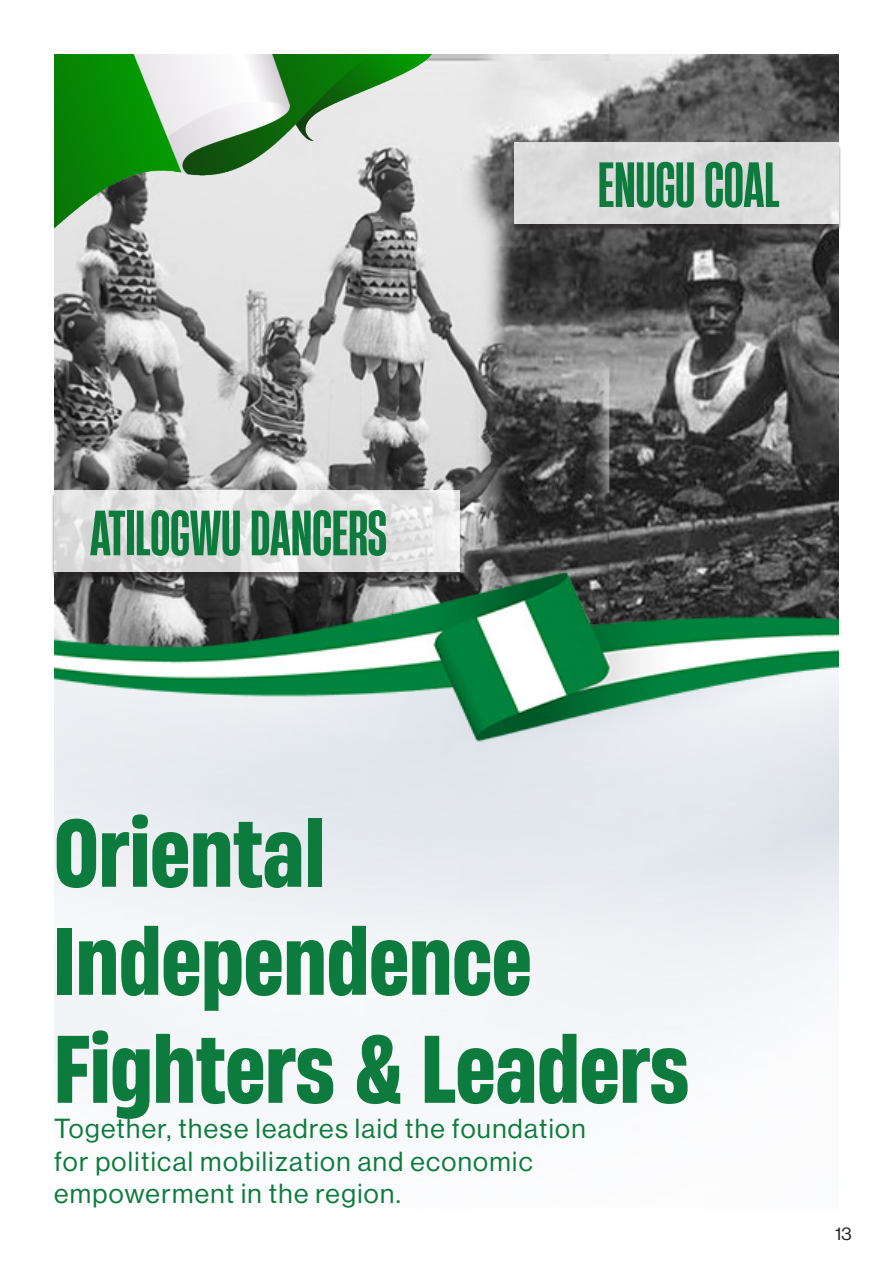
<style>
.page{position:relative;width:893px;height:1263px;background:#fff}
.page>*{position:absolute;margin:0;border:0;box-sizing:border-box;transform-origin:0 0}
.t1{font:700 90px "Heading Now Trial 56";color:#0e7b3e}
.t2{font:700 60px "Heading Now Trial 36";color:#0e7b3e}
.t3{font:27px/32.4px "Neue Haas Display";letter-spacing:.05em;color:#0e7b3e}
.t4{font:18px "Neue Haas Display";color:#231f20}
</style>
<div class="page">
<img style="left:54px;top:54px;width:785px;height:1045px">
<div style="left:51px;top:492px;width:411px;height:88px;background:#231f20;opacity:.75"></div>
<svg style="left:54px;top:491px;width:405px;height:81px;background:#e0e0e0"></svg>
<div style="left:512px;top:144px;width:330px;height:88px;background:#231f20;opacity:.75"></div>
<div style="left:515px;top:143px;width:324px;height:81px;background:#ddd"></div>
<img style="left:54px;top:54px;width:382px;height:235px">
<p class="t2" style="left:598px;top:143px;width:183px">ENUGU COAL</p>
<p class="t2" style="left:90px;top:491px;width:298px">ATILOGWU DANCERS</p>
<p class="t1" style="left:54px;top:787px;width:272px">Oriental</p>
<p class="t1" style="left:54px;top:895px;width:479px">Independence</p>
<p class="t1" style="left:54px;top:1003px;width:637px">Fighters &amp; Leaders</p>
<p class="t3" style="left:54px;top:1113px;width:533px">Together, these leadres laid the foundation for political mobilization and economic</p>
<p class="t3" style="left:54px;top:1178px;width:348px">empowerment in the region.</p>
<p class="t4" style="left:835px;top:1223px;width:18px">13</p>
</div>
